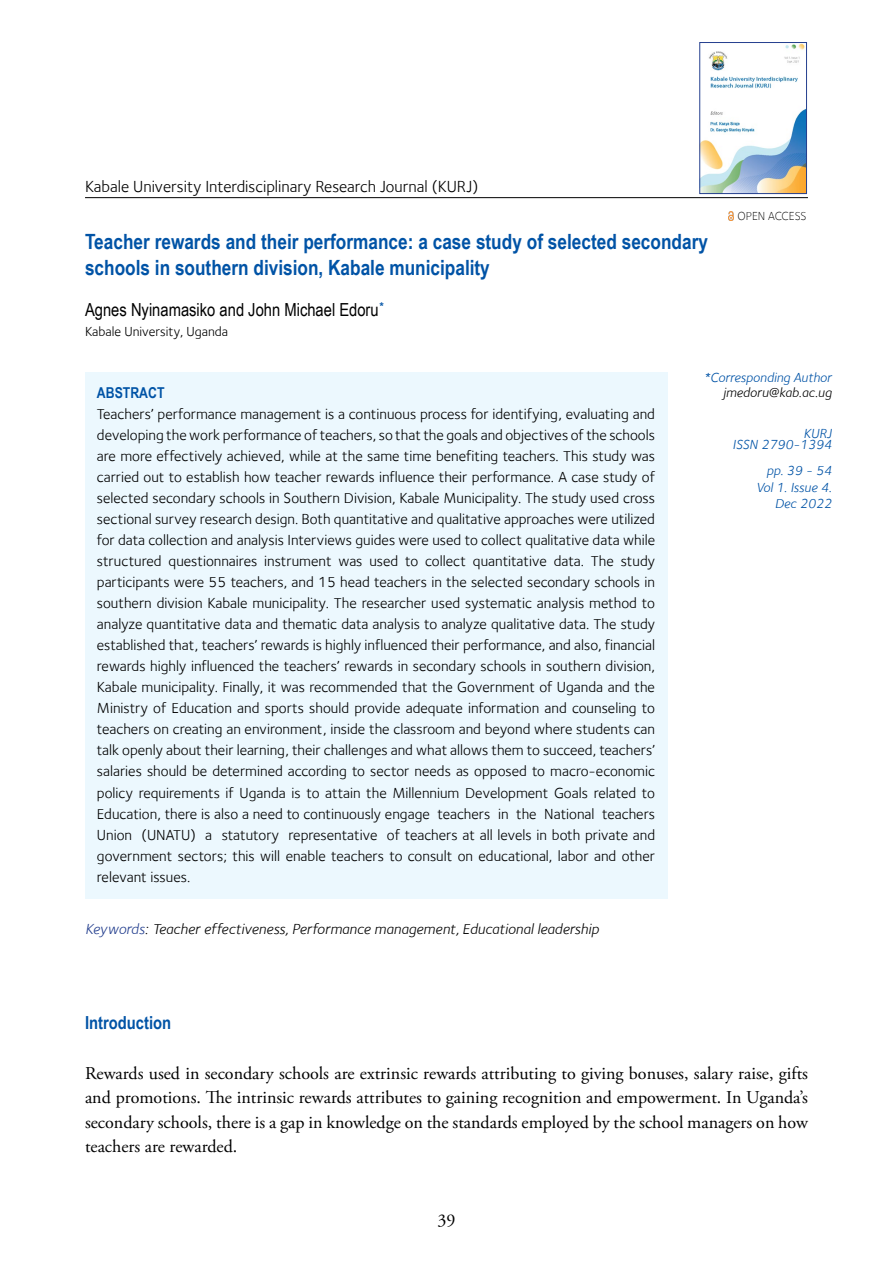
<style>
.page{position:relative;width:893px;height:1263px;background:#fff}
.page>*{position:absolute;margin:0;border:0;box-sizing:border-box;transform-origin:0 0}
.t1{font:700 21px/25.2px "Arial Narrow";color:#0053a6}
.t2{font:18px/24.6px "Adobe Garamond Pro";color:#000;text-align:justify}
.t3{font:18px "Arial Narrow";color:#000101}
.t4{font:700 18px "Arial Narrow";color:#0053a6}
.t5{font:16.5px "Foundry Sterling";color:#000}
.t6{font:15px/21px "Foundry Sterling";color:#000;text-align:justify}
.t7{font:italic 15px "Foundry Sterling";color:#000}
.t8{font:700 15px "Arial Narrow";color:#0053a6}
.t9{font:italic 13.5px/16.2px "Foundry Sterling";color:#0053a6;text-align:right}
.t10{font:13.5px "Foundry Sterling";color:#000}
.t11{font:italic 13.5px "Foundry Sterling";color:#000}
.t12{font:300 12px "Foundry Sterling";color:#000}
.s1{color:#25408f}
</style>
<div class="page">
<img style="left:702px;top:44px;width:103px;height:148px">
<div style="left:700px;top:42px;width:107px;height:152px;border:1px solid #25408f"></div>
<hr style="left:85px;top:197px;width:723px;height:1px;background:#000">
<svg style="left:728px;top:212px;width:6px;height:8px"></svg>
<div style="left:85px;top:372px;width:583px;height:526px;background:#ecf8fe"></div>
<p class="t5" style="left:85px;top:177px;width:395px">Kabale University Interdisciplinary Research Journal (KURJ)</p>
<h1 class="t1" style="left:85px;top:228px;width:624px">Teacher rewards and their performance: a case study of selected secondary schools in southern division, Kabale municipality</h1>
<p class="t3" style="left:85px;top:296px;width:301px">Agnes Nyinamasiko and John Michael Edoru<sup>*</sup></p>
<p class="t10" style="left:85px;top:323px;width:145px">Kabale University, Uganda</p>
<p class="t12" style="left:737px;top:209px;width:71px">OPEN ACCESS</p>
<p class="t8" style="left:97px;top:382px;width:69px">ABSTRACT</p>
<p class="t6" style="left:97px;top:404px;width:560px">Teachers’ performance management is a continuous process for identifying, evaluating and developing the work performance of teachers, so that the goals and objectives of the schools are more effectively achieved, while at the same time benefiting teachers. This study was carried out to establish how teacher rewards influence their performance. A case study of selected secondary schools in Southern Division, Kabale Municipality. The study used cross sectional survey research design. Both quantitative and qualitative approaches were utilized for data collection and analysis Interviews guides were used to collect qualitative data while structured questionnaires instrument was used to collect quantitative data. The study participants were 55 teachers, and 15 head teachers in the selected secondary schools in southern division Kabale municipality. The researcher used systematic analysis method to analyze quantitative data and thematic data analysis to analyze qualitative data. The study established that, teachers’ rewards is highly influenced their performance, and also, financial rewards highly influenced the teachers’ rewards in secondary schools in southern division, Kabale municipality. Finally, it was recommended that the Government of Uganda and the Ministry of Education and sports should provide adequate information and counseling to teachers on creating an environment, inside the classroom and beyond where students can talk openly about their learning, their challenges and what allows them to succeed, teachers’ salaries should be determined according to sector needs as opposed to macro-economic policy requirements if Uganda is to attain the Millennium Development Goals related to Education, there is also a need to continuously engage teachers in the National teachers Union (UNATU) a statutory representative of teachers at all levels in both private and government sectors; this will enable teachers to consult on educational, labor and other relevant issues.</p>
<p class="t7" style="left:85px;top:921px;width:515px"><span class="s1">Keywords</span>: Teacher effectiveness, Performance management, Educational leadership</p>
<p class="t9" style="left:704px;top:369px;width:129px">*Corresponding Author</p>
<p class="t11" style="left:723px;top:385px;width:110px">jmedoru@kab.ac.ug</p>
<p class="t9" style="left:803px;top:425px;width:30px">KURJ</p>
<p class="t9" style="left:756px;top:463px;width:77px">pp. 39 - 54<br>Vol 1. Issue 4.<br>Dec 2022</p>
<p class="t9" style="left:733px;top:436px;width:101px">ISSN 2790-1394</p>
<p class="t4" style="left:85px;top:1009px;width:88px">Introduction</p>
<p class="t2" style="left:85px;top:1061px;width:724px">Rewards used in secondary schools are extrinsic rewards attributing to giving bonuses, salary raise, gifts and promotions. The intrinsic rewards attributes to gaining recognition and empowerment. In Uganda’s secondary schools, there is a gap in knowledge on the standards employed by the school managers on how teachers are rewarded.</p>
<p class="t2" style="left:437px;top:1209px;width:19px">39</p>
</div>
